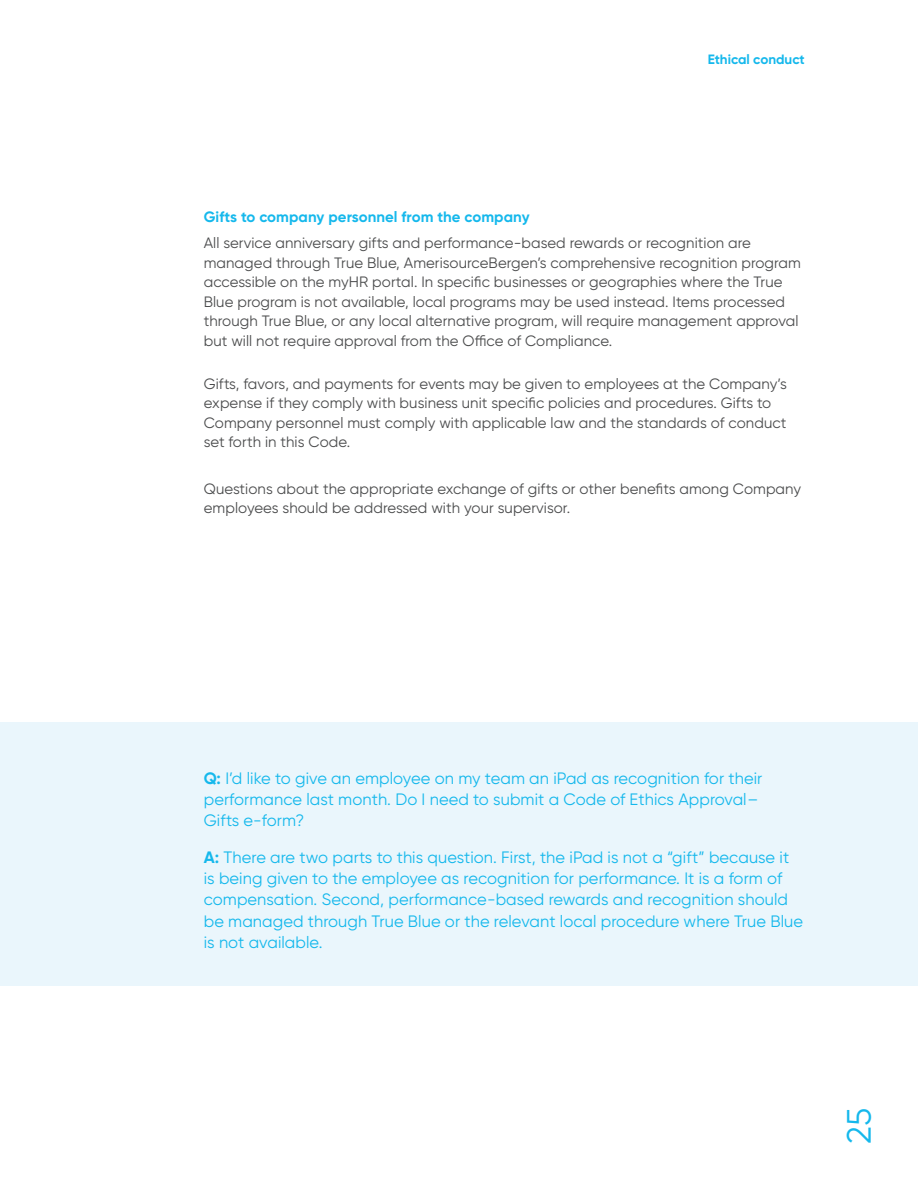
<style>
.page{position:relative;width:918px;height:1188px;background:#fff}
.page>*{position:absolute;margin:0;border:0;box-sizing:border-box;transform-origin:0 0}
.t1{font:33.75px "Gilroy";color:#15b8ec}
.L3_Body_copy_9_pt{font:16.5px/21.5px "Gilroy";letter-spacing:.005em;color:#15b8ec}
.L3_Body_copy_10_pt{font:15px/19.5px "Gilroy";letter-spacing:.005em;color:#4b4c4d}
.L3_Body_copy_10_pt-2{font:700 15px "Gilroy";letter-spacing:.005em;color:#15b8ec}
.t2{font:700 13.5px "Gilroy";color:#15b8ec}
.s1{font-weight:700}
</style>
<div class="page">
<div style="left:0;top:722px;width:918px;height:264px;background:#eaf6fc"></div>
<p class="t2" style="left:708px;top:51px;width:99px">Ethical conduct</p>
<p class="L3_Body_copy_10_pt-2" style="left:204px;top:207px;width:327px">Gifts to company personnel from the company</p>
<p class="L3_Body_copy_10_pt" style="left:204px;top:233px;width:599px">All service anniversary gifts and performance-based rewards or recognition are managed through True Blue, AmerisourceBergen’s comprehensive recognition program accessible on the myHR portal. In specific businesses or geographies where the True Blue program is not available, local programs may be used instead. Items processed through True Blue, or any local alternative program, will require management approval but will not require approval from the Office of Compliance.</p>
<p class="L3_Body_copy_10_pt" style="left:204px;top:374px;width:585px">Gifts, favors, and payments for events may be given to employees at the Company’s expense if they comply with business unit specific policies and procedures. Gifts to Company personnel must comply with applicable law and the standards of conduct set forth in this Code.</p>
<p class="L3_Body_copy_10_pt" style="left:204px;top:479px;width:599px">Questions about the appropriate exchange of gifts or other benefits among Company employees should be addressed with your supervisor.</p>
<p class="L3_Body_copy_9_pt" style="left:204px;top:767px;width:560px"><span class="s1">Q:</span> I’d like to give an employee on my team an iPad as recognition for their performance last month. Do I need to submit a Code of Ethics Approval–<br>Gifts e-form?</p>
<p class="L3_Body_copy_9_pt" style="left:204px;top:846px;width:601px"><span class="s1">A:</span> There are two parts to this question. First, the iPad is not a “gift” because it is being given to the employee as recognition for performance. It is a form of compensation. Second, performance-based rewards and recognition should be managed through True Blue or the relevant local procedure where True Blue is not available.</p>
<h1 class="t1" style="left:838px;top:1144px;width:37px;rotate:-90deg">25</h1>
</div>
